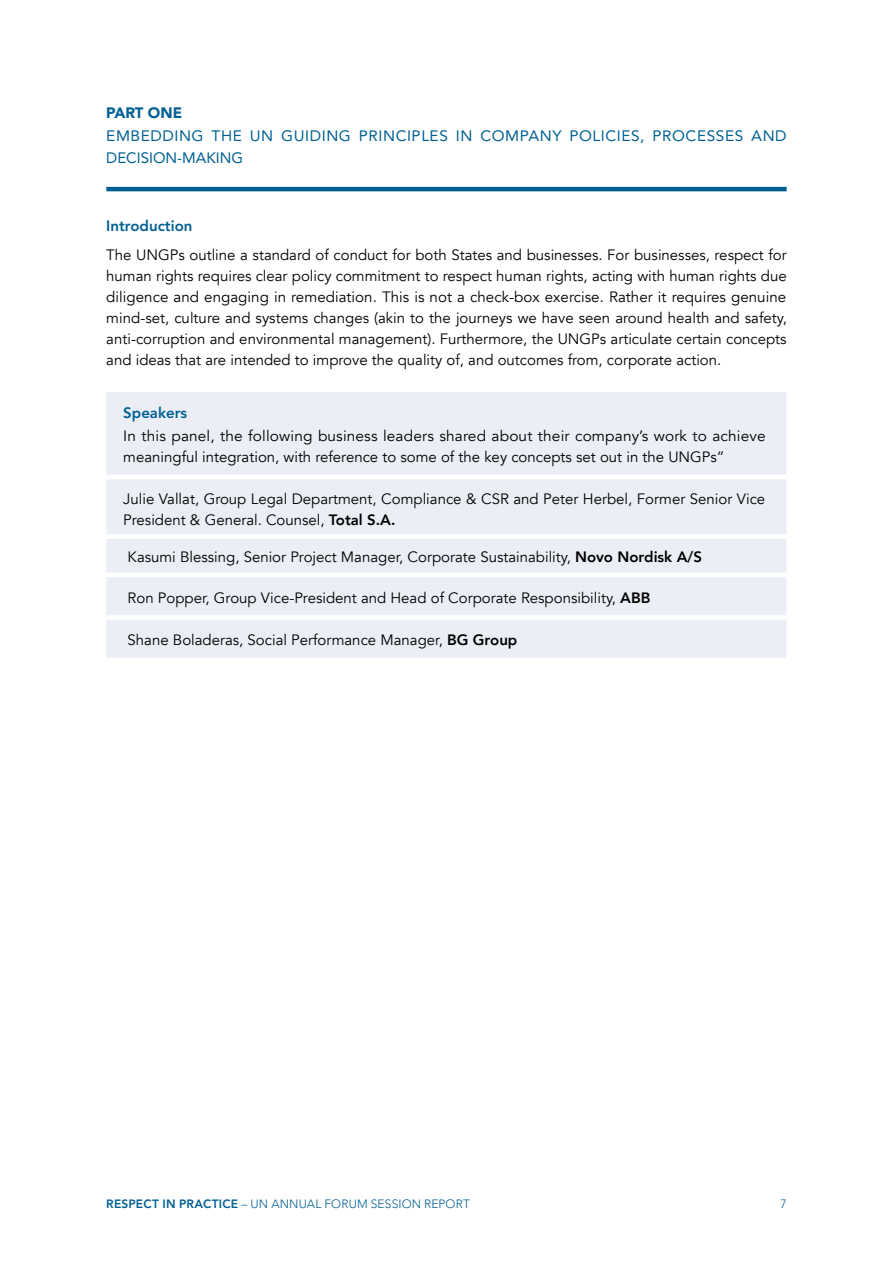
<style>
.page{position:relative;width:893px;height:1263px;background:#fff}
.page>*{position:absolute;margin:0;border:0;box-sizing:border-box;transform-origin:0 0}
.t1{font:15px/21px "Avenir";color:#000}
.t2{font:15px/22.5px "Avenir LT";letter-spacing:.035em;color:#006093}
.t3{font:800 15px "Avenir LT";color:#006093}
.t4{font:900 15px "Avenir LT";color:#006093}
.t5{font:300 12px "Avenir LT";letter-spacing:.015em;color:#006093}
.s1{font-weight:800}
</style>
<div class="page">
<hr style="left:106px;top:187px;width:681px;height:4px;background:#006093">
<div style="left:106px;top:392px;width:680px;height:266px;background:#ebeef5"></div>
<hr style="left:106px;top:475px;width:680px;height:4px;background:#fff">
<div style="left:106px;top:534px;width:680px;height:5px;background:#fff"></div>
<hr style="left:106px;top:573px;width:680px;height:4px;background:#fff">
<div style="left:106px;top:615px;width:680px;height:5px;background:#fff"></div>
<p class="t4" style="left:106px;top:104px;width:77px">PART ONE</p>
<p class="t2" style="left:106px;top:124px;width:682px">EMBEDDING THE UN GUIDING PRINCIPLES IN COMPANY POLICIES, PROCESSES AND<br>DECISION-MAKING</p>
<p class="t3" style="left:106px;top:217px;width:88px">Introduction</p>
<p class="t1" style="left:106px;top:245px;width:682px;text-align:justify">The UNGPs outline a standard of conduct for both States and businesses. For businesses, respect for human rights requires clear policy commitment to respect human rights, acting with human rights due diligence and engaging in remediation. This is not a check-box exercise. Rather it requires genuine mind-set, culture and systems changes (akin to the journeys we have seen around health and safety, anti-corruption and environmental management). Furthermore, the UNGPs articulate certain concepts and ideas that are intended to improve the quality of, and outcomes from, corporate action.</p>
<p class="t3" style="left:123px;top:404px;width:65px">Speakers</p>
<p class="t1" style="left:123px;top:426px;width:644px">In this panel, the following business leaders shared about their company’s work to achieve meaningful integration, with reference to some of the key concepts set out in the UNGPs”</p>
<p class="t1" style="left:123px;top:488px;width:643px">Julie Vallat, Group Legal Department, Compliance &amp; CSR and Peter Herbel, Former Senior Vice<br>President &amp; General. Counsel, <span class="s1">Total S.A.</span></p>
<p class="t1" style="left:128px;top:547px;width:576px">Kasumi Blessing, Senior Project Manager, Corporate Sustainability, <span class="s1">Novo Nordisk A/S</span></p>
<p class="t1" style="left:128px;top:587px;width:524px">Ron Popper, Group Vice-President and Head of Corporate Responsibility, <span class="s1">ABB</span></p>
<p class="t1" style="left:128px;top:630px;width:391px">Shane Boladeras, Social Performance Manager, <span class="s1">BG Group</span></p>
<p class="t5" style="left:106px;top:1197px;width:365px"><span class="s1">RESPECT IN PRACTICE</span> – UN ANNUAL FORUM SESSION REPORT</p>
<p class="t5" style="left:780px;top:1197px;width:8px">7</p>
</div>
